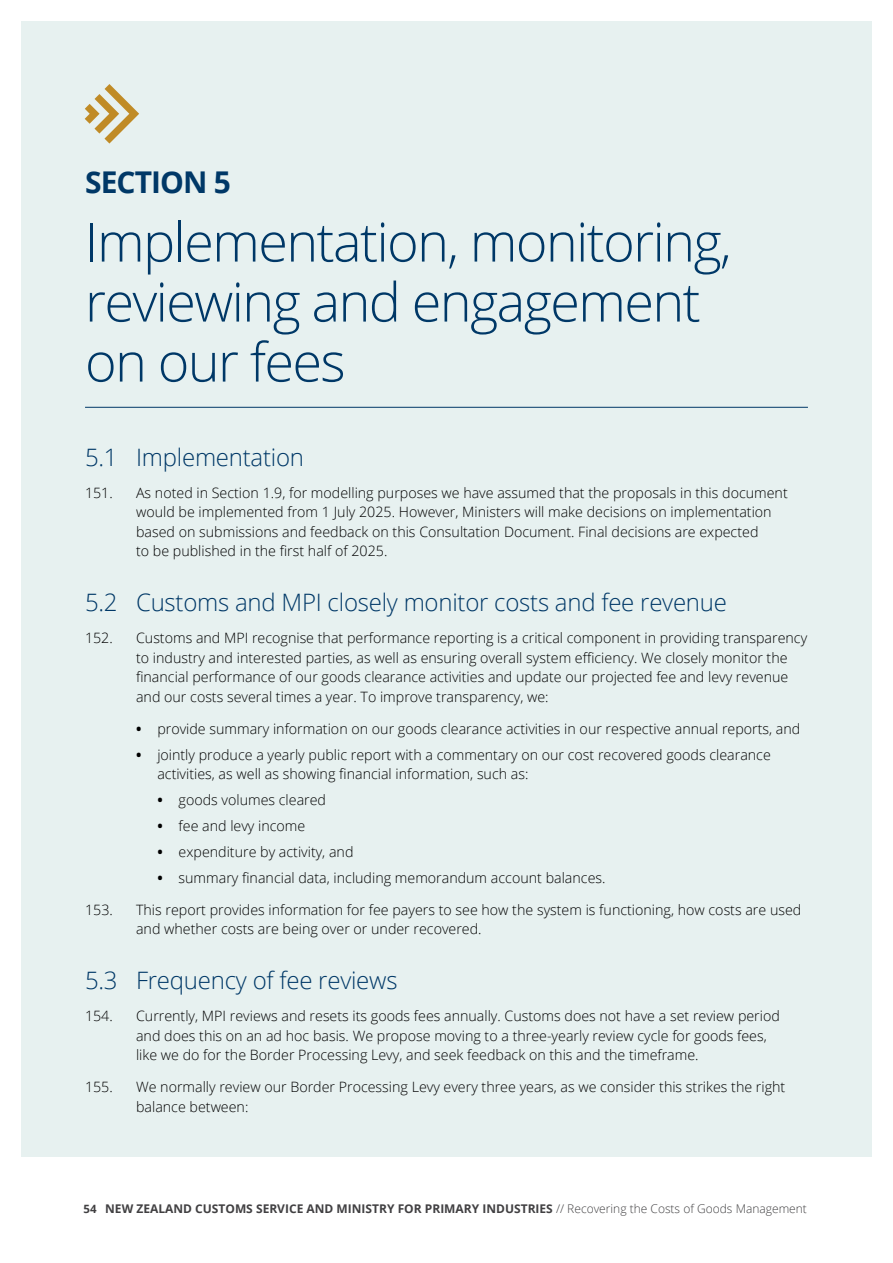
<style>
.page{position:relative;width:893px;height:1263px;background:#fff}
.page>*{position:absolute;margin:0;border:0;box-sizing:border-box;transform-origin:0 0}
.t1{font:300 54px/60px "Open Sans";letter-spacing:-.03em;color:#003867}
.t2{font:700 30px "Open Sans";letter-spacing:-.03em;color:#003867}
.t3{font:300 24px "Open Sans";letter-spacing:-.01em;color:#003867}
.t4{font:300 14.25px/19.5px "Open Sans";color:#000}
.t5{font:700 12px "Open Sans";color:#414042}
.s1{font-weight:700}
.s2{font-size:11.4px}
.s3{font-weight:300}
</style>
<div class="page">
<div style="left:21px;top:21px;width:851px;height:1136px;background:#e7f1f0"></div>
<svg style="left:85px;top:84px;width:54px;height:60px"></svg>
<hr style="left:85px;top:407px;width:723px;height:1px;background:#003867">
<h2 class="t2" style="left:85px;top:161px;width:147px">SECTION 5</h2>
<h1 class="t1" style="left:85px;top:211px;width:648px">Implementation, monitoring, reviewing and engagement on our fees</h1>
<h3 class="t3" style="left:85px;top:440px;width:221px">5.1 Implementation</h3>
<p class="t4" style="left:85px;top:483px;width:29px">151.</p>
<p class="t4" style="left:136px;top:483px;width:653px">As noted in Section 1.9, for modelling purposes we have assumed that the proposals in this document would be implemented from 1 July 2025. However, Ministers will make decisions on implementation based on submissions and feedback on this Consultation Document. Final decisions are expected<br>to be published in the first half of 2025.</p>
<h3 class="t3" style="left:85px;top:586px;width:643px">5.2 Customs and MPI closely monitor costs and fee revenue</h3>
<p class="t4" style="left:85px;top:628px;width:29px">152.</p>
<p class="t4" style="left:136px;top:628px;width:673px">Customs and MPI recognise that performance reporting is a critical component in providing transparency to industry and interested parties, as well as ensuring overall system efficiency. We closely monitor the financial performance of our goods clearance activities and update our projected fee and levy revenue and our costs several times a year. To improve transparency, we:</p>
<p class="t4" style="left:136px;top:718px;width:666px"><span class="s1">•</span> provide summary information on our goods clearance activities in our respective annual reports, and</p>
<p class="t4" style="left:157px;top:744px;width:615px;text-indent:-21px"><span class="s1">•</span> jointly produce a yearly public report with a commentary on our cost recovered goods clearance activities, as well as showing financial information, such as:</p>
<p class="t4" style="left:157px;top:790px;width:170px"><span class="s1">•</span> goods volumes cleared</p>
<p class="t4" style="left:157px;top:816px;width:150px"><span class="s1">•</span> fee and levy income</p>
<p class="t4" style="left:157px;top:841px;width:198px"><span class="s1">•</span> expenditure by activity, and</p>
<p class="t4" style="left:157px;top:867px;width:450px"><span class="s1">•</span> summary financial data, including memorandum account balances.</p>
<p class="t4" style="left:85px;top:900px;width:29px">153.</p>
<p class="t4" style="left:136px;top:900px;width:667px">This report provides information for fee payers to see how the system is functioning, how costs are used and whether costs are being over or under recovered.</p>
<h3 class="t3" style="left:85px;top:963px;width:314px">5.3 Frequency of fee reviews</h3>
<p class="t4" style="left:85px;top:1006px;width:29px">154.</p>
<p class="t4" style="left:136px;top:1006px;width:645px">Currently, MPI reviews and resets its goods fees annually. Customs does not have a set review period and does this on an ad hoc basis. We propose moving to a three-yearly review cycle for goods fees, like we do for the Border Processing Levy, and seek feedback on this and the timeframe.</p>
<p class="t4" style="left:85px;top:1077px;width:29px">155.</p>
<p class="t4" style="left:136px;top:1077px;width:651px">We normally review our Border Processing Levy every three years, as we consider this strikes the right balance between:</p>
<p class="t5" style="left:84px;top:1200px;width:725px"><span class="s2">54</span> NEW ZEALAND CUSTOMS SERVICE AND MINISTRY FOR PRIMARY INDUSTRIES <span class="s3">// Recovering the Costs of Goods Management</span></p>
</div>
